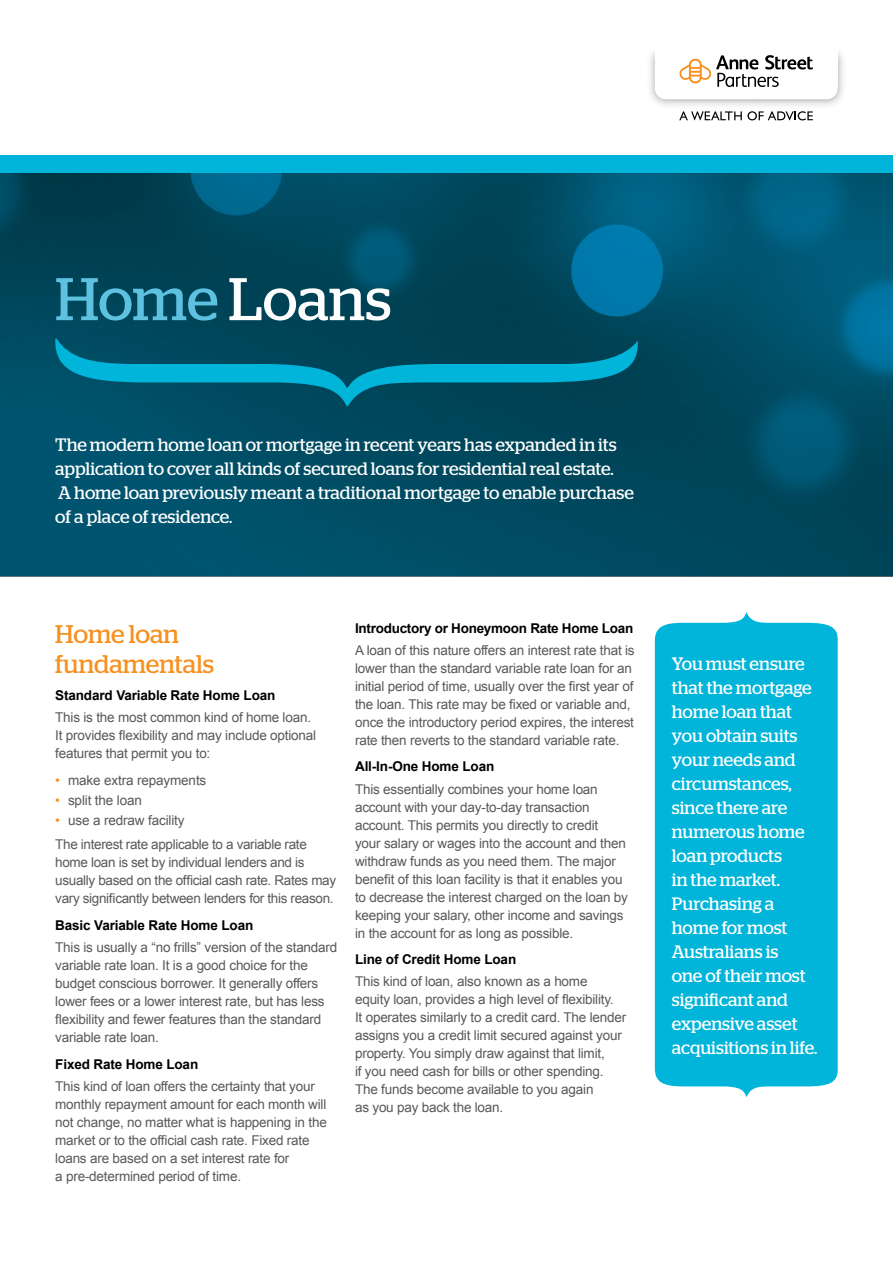
<style>
.page{position:relative;width:893px;height:1263px;background:#fff}
.page>*{position:absolute;margin:0;border:0;box-sizing:border-box;transform-origin:0 0}
.t1{font:60px "Stag";color:#fff}
.t2{font:25.5px/30px "Stag";color:#f7901e}
.t3{font:18px/24px "Stag";letter-spacing:-.005em;color:#fff}
.t4{font:13.5px/18px "Arial";letter-spacing:-.015em;color:#58595b}
.t5{font:700 13.5px "Arial";letter-spacing:-.01em;color:#000}
.s1{color:#5dc1df}
.s2{color:#f7901e}
</style>
<div class="page">
<img style="left:0;top:172px;width:893px;height:404px">
<div style="left:0;top:155px;width:893px;height:17px;background:#00b5d9"></div>
<svg style="left:55px;top:339px;width:583px;height:67px;background:#00637c"></svg>
<img style="left:650px;top:52px;width:193px;height:54px">
<div style="left:655px;top:30px;width:183px;height:57px;background:#fff"></div>
<svg style="left:679px;top:111px;width:134px;height:9px"></svg>
<svg style="left:655px;top:55px;width:183px;height:44px"></svg>
<div style="left:655px;top:612px;width:183px;height:485px;background:#00b5d9"></div>
<h1 class="t1" style="left:55px;top:264px;width:338px"><span class="s1">Home</span> Loans</h1>
<p class="t3" style="left:55px;top:432px;width:580px">The modern home loan or mortgage in recent years has expanded in its application to cover all kinds of secured loans for residential real estate.<br>A home loan previously meant a traditional mortgage to enable purchase of a place of residence.</p>
<h2 class="t2" style="left:55px;top:619px;width:160px">Home loan fundamentals</h2>
<p class="t5" style="left:55px;top:686px;width:222px">Standard Variable Rate Home Loan</p>
<p class="t4" style="left:55px;top:708px;width:262px">This is the most common kind of home loan.<br>It provides flexibility and may include optional features that permit you to:</p>
<p class="t4" style="left:55px;top:771px;width:153px"><span class="s2">•</span> make extra repayments</p>
<p class="t4" style="left:55px;top:791px;width:88px"><span class="s2">•</span> split the loan</p>
<p class="t4" style="left:55px;top:808px;width:253px;line-height:24.5px"><span class="s2">•</span> use a redraw facility<br>The interest rate applicable to a variable rate</p>
<p class="t4" style="left:55px;top:854px;width:282px">home loan is set by individual lenders and is usually based on the official cash rate. Rates may vary significantly between lenders for this reason.</p>
<p class="t5" style="left:55px;top:916px;width:200px">Basic Variable Rate Home Loan</p>
<p class="t4" style="left:55px;top:938px;width:284px">This is usually a “no frills” version of the standard variable rate loan. It is a good choice for the budget conscious borrower. It generally offers lower fees or a lower interest rate, but has less flexibility and fewer features than the standard variable rate loan.</p>
<p class="t5" style="left:55px;top:1055px;width:144px">Fixed Rate Home Loan</p>
<p class="t4" style="left:55px;top:1077px;width:273px">This kind of loan offers the certainty that your monthly repayment amount for each month will not change, no matter what is happening in the market or to the official cash rate. Fixed rate loans are based on a set interest rate for<br>a pre-determined period of time.</p>
<p class="t5" style="left:355px;top:619px;width:280px">Introductory or Honeymoon Rate Home Loan</p>
<p class="t4" style="left:355px;top:641px;width:281px">A loan of this nature offers an interest rate that is lower than the standard variable rate loan for an initial period of time, usually over the first year of the loan. This rate may be fixed or variable and, once the introductory period expires, the interest rate then reverts to the standard variable rate.</p>
<p class="t5" style="left:355px;top:758px;width:141px">All-In-One Home Loan</p>
<p class="t4" style="left:355px;top:780px;width:274px">This essentially combines your home loan account with your day-to-day transaction account. This permits you directly to credit<br>your salary or wages into the account and then withdraw funds as you need them. The major benefit of this loan facility is that it enables you to decrease the interest charged on the loan by keeping your salary, other income and savings in the account for as long as possible.</p>
<p class="t5" style="left:355px;top:950px;width:163px">Line of Credit Home Loan</p>
<p class="t4" style="left:355px;top:973px;width:273px">This kind of loan, also known as a home<br>equity loan, provides a high level of flexibility.<br>It operates similarly to a credit card. The lender assigns you a credit limit secured against your property. You simply draw against that limit,<br>if you need cash for bills or other spending.<br>The funds become available to you again<br>as you pay back the loan.</p>
<p class="t3" style="left:672px;top:651px;width:147px">You must ensure that the mortgage home loan that you obtain suits your needs and circumstances, since there are numerous home loan products<br>in the market.<br>Purchasing a home for most<br>Australians is<br>one of their most significant and expensive asset acquisitions in life.</p>
</div>
